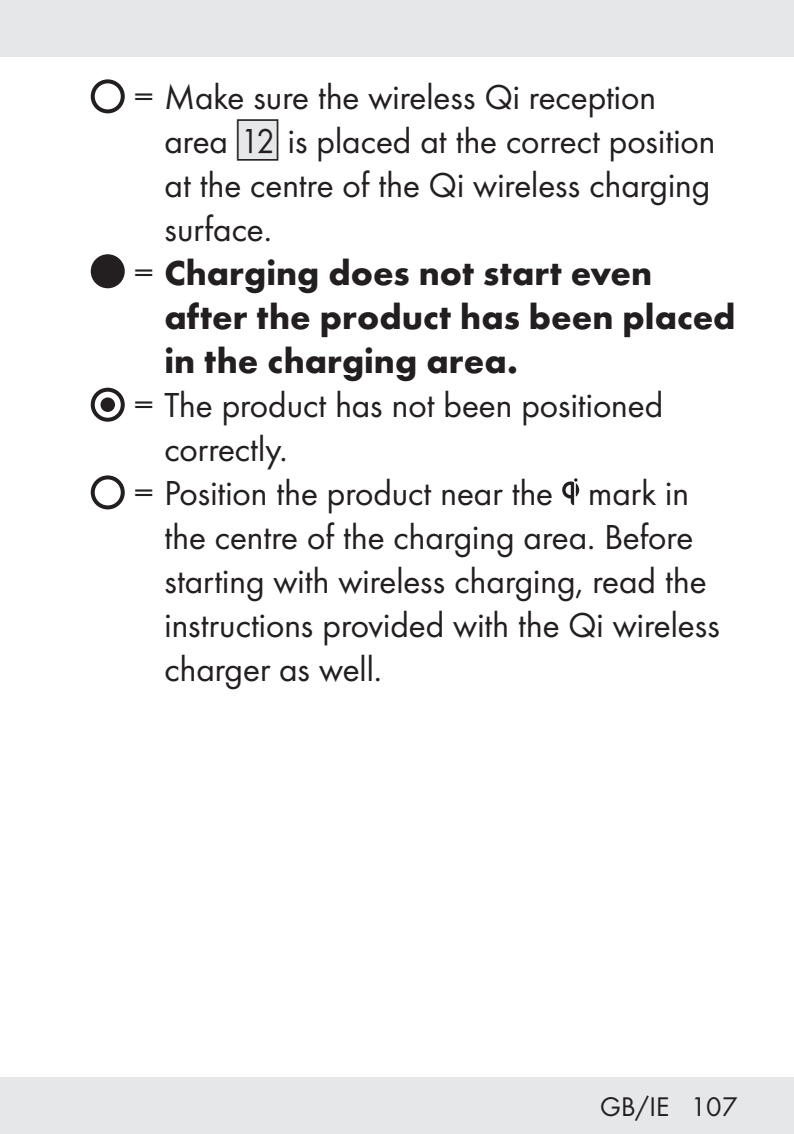
<style>
.page{position:relative;width:794px;height:1134px;background:#fff}
.page>*{position:absolute;margin:0;border:0;box-sizing:border-box;transform-origin:0 0}
.Indent{font:36px/44px "Futura Boo";color:#231f20}
.Indent-2{font:700 36px/44px "Futura";color:#231f20}
.t1{font:28px "Futura Boo";color:#231f20}
.s1{font-family:"IMP Lidl Num Box";font-size:31.6px;color:#e6e7e9}
.s2{font-family:"IMP Lidl Num Box";font-size:31.6px}
.s3{font-family:"Futura Boo";font-weight:400}
</style>
<div class="page">
<div style="left:0;top:1077px;width:794px;height:57px;background:#e6e7e9"></div>
<div style="left:0;top:0;width:794px;height:57px;background:#e6e7e9"></div>
<div style="left:91px;top:79px;width:34px;height:34px;border:4px solid #231f20;border-radius:50%"></div>
<div style="left:93px;top:256px;width:30px;height:30px;background:#231f20;border-radius:50%"></div>
<div style="left:91px;top:254px;width:34px;height:34px;border:4px solid #231f20;border-radius:50%"></div>
<div style="left:91px;top:388px;width:34px;height:34px;border:4px solid #231f20;border-radius:50%"></div>
<div style="left:101px;top:398px;width:13px;height:13px;background:#231f20;border-radius:50%"></div>
<div style="left:100px;top:397px;width:15px;height:15px;border:2px solid #231f20;border-radius:50%"></div>
<div style="left:91px;top:475px;width:34px;height:34px;border:4px solid #231f20;border-radius:50%"></div>
<svg style="left:562px;top:478px;width:17px;height:27px"></svg>
<p class="Indent" style="left:164px;top:73px;width:552px;text-indent:-31px">= Make sure the wireless Qi reception area <span class="s1">[</span><span class="s2">12]</span> is placed at the correct position at the centre of the Qi wireless charging surface.</p>
<p class="Indent-2" style="left:164px;top:248px;width:572px;text-indent:-31px"><span class="s3">=</span> Charging does not start even after the product has been placed in the charging area.</p>
<p class="Indent" style="left:164px;top:381px;width:500px;text-indent:-31px">= The product has not been positioned correctly.</p>
<p class="Indent" style="left:164px;top:469px;width:557px;text-indent:-31px">= Position the product near the mark in the centre of the charging area. Before starting with wireless charging, read the instructions provided with the Qi wireless charger as well.</p>
<p class="t1" style="left:600px;top:1087px;width:138px">GB/IE 107</p>
</div>
